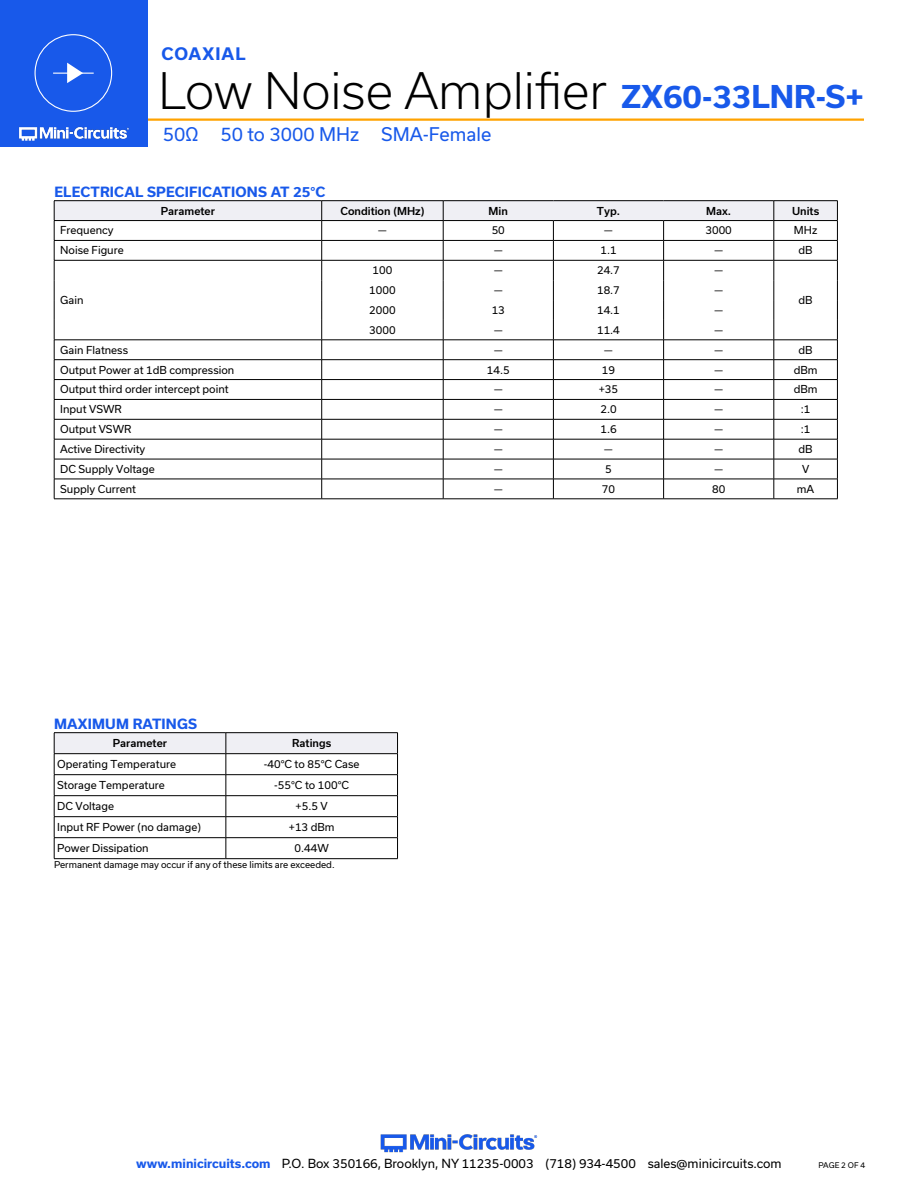
<style>
.page{position:relative;width:918px;height:1188px;background:#fff}
.page>*{position:absolute;margin:0;border:0;box-sizing:border-box;transform-origin:0 0}
.t1{font:300 48px "Usual";color:#000}
.t2{font:700 30px "Usual";color:#1859ea}
.t3{font:18px "Usual";color:#1859ea}
.t4{font:700 16.5px "Usual";letter-spacing:.065em;color:#1859ea}
.Blue_Headers{font:700 13.5px "Usual";letter-spacing:.015em;color:#1859ea}
.t5{font:12px "Usual";color:#000}
.Table_Body_Left_Just{font:10.5px "Usual";color:#000}
.Table_Body_Center{font:10.5px "Usual";color:#000}
.Table_Header_Center{font:500 10.5px "Usual";color:#000}
.Notes{font:9px "Usual";color:#000}
.t6{font:7.5px "Usual";color:#000}
.s1{font-weight:700;color:#1859ea}
</style>
<div class="page">
<hr style="left:129px;top:118px;width:735px;height:3px;background:#ffa300">
<div style="left:0;top:0;width:147px;height:147px;background:#1859ea"></div>
<img style="left:19px;top:126px;width:110px;height:15px">
<div style="left:35px;top:34px;width:77px;height:78px;border:1px solid #fff;border-radius:50%"></div>
<hr style="left:53px;top:73px;width:41px;height:1px;background:#fff">
<svg style="left:67px;top:63px;width:16px;height:20px"></svg>
<img style="left:380px;top:1134px;width:158px;height:19px">
<hr style="left:54px;top:200px;width:268px;height:1px;background:#000">
<hr style="left:54px;top:499px;width:268px;height:1px;background:#000">
<hr style="left:443px;top:200px;width:110px;height:1px;background:#000">
<hr style="left:553px;top:200px;width:111px;height:1px;background:#000">
<hr style="left:664px;top:200px;width:110px;height:1px;background:#000">
<hr style="left:774px;top:200px;width:64px;height:1px;background:#000">
<hr style="left:443px;top:499px;width:110px;height:1px;background:#000">
<hr style="left:553px;top:499px;width:111px;height:1px;background:#000">
<hr style="left:664px;top:499px;width:110px;height:1px;background:#000">
<hr style="left:774px;top:499px;width:64px;height:1px;background:#000">
<hr style="left:322px;top:200px;width:121px;height:1px;background:#000">
<svg style="left:54px;top:201px;width:784px;height:298px"></svg>
<hr style="left:322px;top:499px;width:121px;height:1px;background:#000">
<hr style="left:54px;top:732px;width:172px;height:1px;background:#000">
<hr style="left:226px;top:732px;width:172px;height:1px;background:#000">
<svg style="left:54px;top:733px;width:344px;height:125px"></svg>
<hr style="left:54px;top:858px;width:172px;height:1px;background:#000">
<hr style="left:226px;top:858px;width:172px;height:1px;background:#000">
<h3 class="t4" style="left:161px;top:45px;width:86px">COAXIAL</h3>
<h1 class="t1" style="left:158px;top:63px;width:450px">Low Noise Amplifier</h1>
<h3 class="t3" style="left:163px;top:124px;width:330px">50Ω 50 to 3000 MHz SMA-Female</h3>
<h2 class="t2" style="left:621px;top:80px;width:244px">ZX60-33LNR-S+</h2>
<p class="Blue_Headers" style="left:54px;top:184px;width:273px">ELECTRICAL SPECIFICATIONS AT 25°C</p>
<p class="Table_Header_Center" style="left:161px;top:205px;width:56px">Parameter</p>
<p class="Table_Header_Center" style="left:340px;top:205px;width:85px">Condition (MHz)</p>
<p class="Table_Header_Center" style="left:489px;top:205px;width:21px">Min</p>
<p class="Table_Header_Center" style="left:597px;top:205px;width:25px">Typ.</p>
<p class="Table_Header_Center" style="left:706px;top:205px;width:26px">Max.</p>
<p class="Table_Header_Center" style="left:792px;top:205px;width:29px">Units</p>
<p class="Table_Body_Left_Just" style="left:60px;top:224px;width:55px">Frequency</p>
<p class="Table_Body_Center" style="left:378px;top:224px;width:10px">—</p>
<p class="Table_Body_Center" style="left:492px;top:224px;width:15px">50</p>
<p class="Table_Body_Center" style="left:604px;top:224px;width:10px">—</p>
<p class="Table_Body_Center" style="left:706px;top:224px;width:28px">3000</p>
<p class="Table_Body_Center" style="left:794px;top:224px;width:25px">MHz</p>
<p class="Table_Body_Left_Just" style="left:60px;top:244px;width:65px">Noise Figure</p>
<p class="Table_Body_Center" style="left:494px;top:244px;width:10px">—</p>
<p class="Table_Body_Center" style="left:600px;top:244px;width:18px">1.1</p>
<p class="Table_Body_Center" style="left:714px;top:244px;width:10px">—</p>
<p class="Table_Body_Center" style="left:799px;top:244px;width:16px">dB</p>
<p class="Table_Body_Left_Just" style="left:60px;top:294px;width:25px">Gain</p>
<p class="Table_Body_Center" style="left:373px;top:264px;width:21px">100</p>
<p class="Table_Body_Center" style="left:494px;top:264px;width:10px">—</p>
<p class="Table_Body_Center" style="left:597px;top:264px;width:24px">24.7</p>
<p class="Table_Body_Center" style="left:714px;top:264px;width:10px">—</p>
<p class="Table_Body_Center" style="left:369px;top:284px;width:28px">1000</p>
<p class="Table_Body_Center" style="left:494px;top:284px;width:10px">—</p>
<p class="Table_Body_Center" style="left:597px;top:284px;width:24px">18.7</p>
<p class="Table_Body_Center" style="left:714px;top:284px;width:10px">—</p>
<p class="Table_Body_Center" style="left:369px;top:304px;width:28px">2000</p>
<p class="Table_Body_Center" style="left:492px;top:304px;width:15px">13</p>
<p class="Table_Body_Center" style="left:597px;top:304px;width:24px">14.1</p>
<p class="Table_Body_Center" style="left:714px;top:304px;width:10px">—</p>
<p class="Table_Body_Center" style="left:369px;top:324px;width:28px">3000</p>
<p class="Table_Body_Center" style="left:494px;top:324px;width:10px">—</p>
<p class="Table_Body_Center" style="left:597px;top:324px;width:24px">11.4</p>
<p class="Table_Body_Center" style="left:714px;top:324px;width:10px">—</p>
<p class="Table_Body_Center" style="left:799px;top:294px;width:16px">dB</p>
<p class="Table_Body_Left_Just" style="left:60px;top:344px;width:69px">Gain Flatness</p>
<p class="Table_Body_Center" style="left:494px;top:344px;width:10px">—</p>
<p class="Table_Body_Center" style="left:604px;top:344px;width:10px">—</p>
<p class="Table_Body_Center" style="left:714px;top:344px;width:10px">—</p>
<p class="Table_Body_Center" style="left:799px;top:344px;width:16px">dB</p>
<p class="Table_Body_Left_Just" style="left:60px;top:364px;width:176px">Output Power at 1dB compression</p>
<p class="Table_Body_Center" style="left:487px;top:364px;width:24px">14.5</p>
<p class="Table_Body_Center" style="left:602px;top:364px;width:15px">19</p>
<p class="Table_Body_Center" style="left:714px;top:364px;width:10px">—</p>
<p class="Table_Body_Center" style="left:794px;top:364px;width:25px">dBm</p>
<p class="Table_Body_Left_Just" style="left:60px;top:383px;width:170px">Output third order intercept point</p>
<p class="Table_Body_Center" style="left:494px;top:383px;width:10px">—</p>
<p class="Table_Body_Center" style="left:599px;top:383px;width:21px">+35</p>
<p class="Table_Body_Center" style="left:714px;top:383px;width:10px">—</p>
<p class="Table_Body_Center" style="left:794px;top:383px;width:25px">dBm</p>
<p class="Table_Body_Left_Just" style="left:60px;top:403px;width:63px">Input VSWR</p>
<p class="Table_Body_Center" style="left:494px;top:403px;width:10px">—</p>
<p class="Table_Body_Center" style="left:600px;top:403px;width:18px">2.0</p>
<p class="Table_Body_Center" style="left:714px;top:403px;width:10px">—</p>
<p class="Table_Body_Center" style="left:801px;top:403px;width:11px">:1</p>
<p class="Table_Body_Left_Just" style="left:60px;top:423px;width:73px">Output VSWR</p>
<p class="Table_Body_Center" style="left:494px;top:423px;width:10px">—</p>
<p class="Table_Body_Center" style="left:600px;top:423px;width:18px">1.6</p>
<p class="Table_Body_Center" style="left:714px;top:423px;width:10px">—</p>
<p class="Table_Body_Center" style="left:801px;top:423px;width:11px">:1</p>
<p class="Table_Body_Left_Just" style="left:60px;top:443px;width:87px">Active Directivity</p>
<p class="Table_Body_Center" style="left:494px;top:443px;width:10px">—</p>
<p class="Table_Body_Center" style="left:604px;top:443px;width:10px">—</p>
<p class="Table_Body_Center" style="left:714px;top:443px;width:10px">—</p>
<p class="Table_Body_Center" style="left:799px;top:443px;width:16px">dB</p>
<p class="Table_Body_Left_Just" style="left:60px;top:463px;width:96px">DC Supply Voltage</p>
<p class="Table_Body_Center" style="left:494px;top:463px;width:10px">—</p>
<p class="Table_Body_Center" style="left:605px;top:463px;width:8px">5</p>
<p class="Table_Body_Center" style="left:714px;top:463px;width:10px">—</p>
<p class="Table_Body_Center" style="left:802px;top:463px;width:9px">V</p>
<p class="Table_Body_Left_Just" style="left:60px;top:483px;width:77px">Supply Current</p>
<p class="Table_Body_Center" style="left:494px;top:483px;width:10px">—</p>
<p class="Table_Body_Center" style="left:602px;top:483px;width:15px">70</p>
<p class="Table_Body_Center" style="left:712px;top:483px;width:15px">80</p>
<p class="Table_Body_Center" style="left:797px;top:483px;width:19px">mA</p>
<p class="Blue_Headers" style="left:54px;top:716px;width:145px">MAXIMUM RATINGS</p>
<p class="Table_Header_Center" style="left:113px;top:737px;width:56px">Parameter</p>
<p class="Table_Header_Center" style="left:292px;top:737px;width:41px">Ratings</p>
<p class="Table_Body_Left_Just" style="left:57px;top:758px;width:120px">Operating Temperature</p>
<p class="Table_Body_Center" style="left:264px;top:758px;width:97px">-40°C to 85°C Case</p>
<p class="Table_Body_Left_Just" style="left:57px;top:779px;width:109px">Storage Temperature</p>
<p class="Table_Body_Center" style="left:274px;top:779px;width:76px">-55°C to 100°C</p>
<p class="Table_Body_Left_Just" style="left:57px;top:800px;width:58px">DC Voltage</p>
<p class="Table_Body_Center" style="left:296px;top:800px;width:34px">+5.5 V</p>
<p class="Table_Body_Left_Just" style="left:57px;top:821px;width:145px">Input RF Power (no damage)</p>
<p class="Table_Body_Center" style="left:289px;top:821px;width:47px">+13 dBm</p>
<p class="Table_Body_Left_Just" style="left:57px;top:842px;width:93px">Power Dissipation</p>
<p class="Table_Body_Center" style="left:295px;top:842px;width:36px">0.44W</p>
<p class="Notes" style="left:54px;top:860px;width:282px">Permanent damage may occur if any of these limits are exceeded.</p>
<p class="t5" style="left:136px;top:1157px;width:647px"><span class="s1">www.minicircuits.com</span> P.O. Box 350166, Brooklyn, NY 11235-0003 (718) 934-4500 sales@minicircuits.com</p>
<p class="t6" style="left:819px;top:1161px;width:48px">PAGE 2 OF 4</p>
</div>
